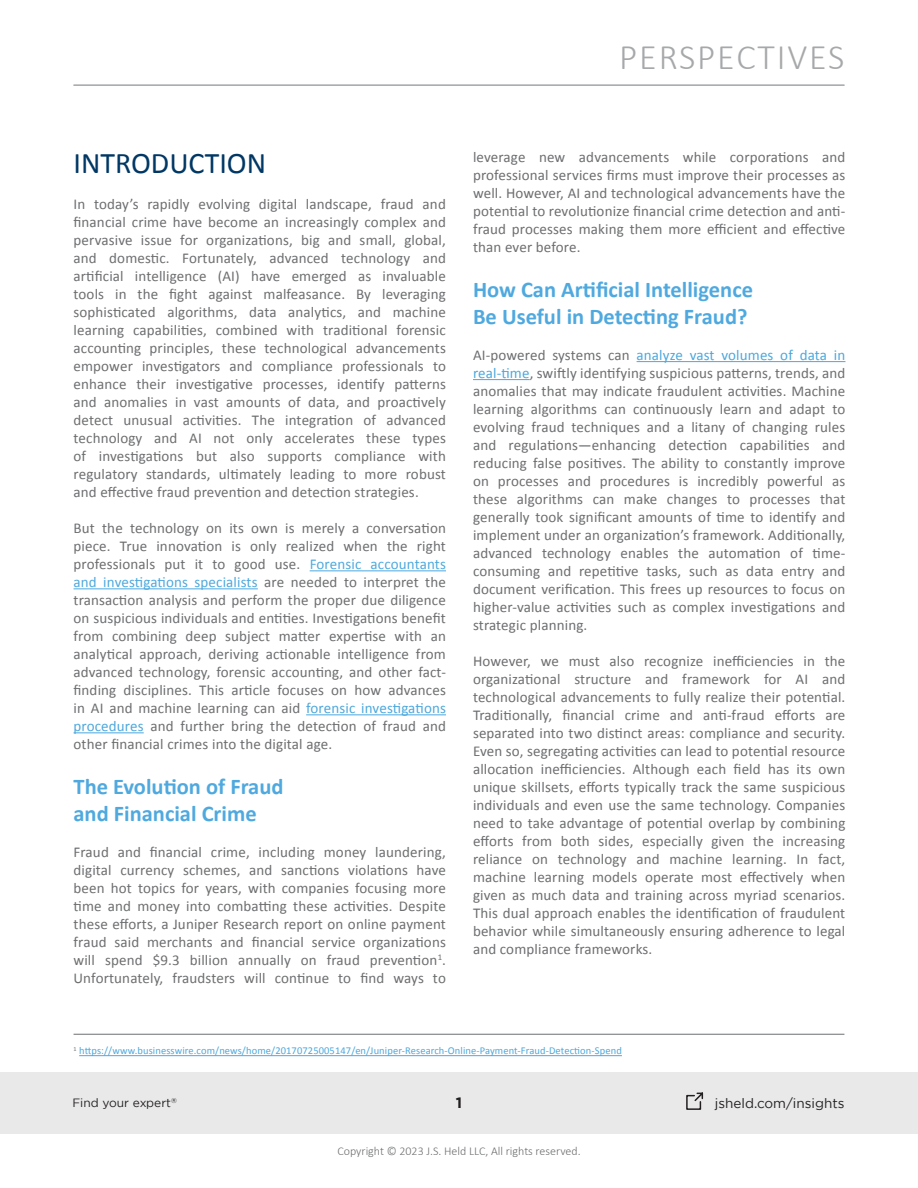
<style>
.page{position:relative;width:918px;height:1188px;background:#fff}
.page>*{position:absolute;margin:0;border:0;box-sizing:border-box;transform-origin:0 0}
.t1{font:300 36px "Calibri";letter-spacing:.05em;color:#a6a8aa}
.Main_Titles{font:30px "Calibri";color:#003764}
.Subtitles{font:700 22.5px/27px "Calibri";color:#4fa9df}
.Text_Styles{font:15px/18px "Calibri";letter-spacing:.01em;color:#6d6e70;text-align:justify}
.t2{font:700 15px "Gotham";color:#231f20}
.t3{font:13.5px "Gotham";color:#231f20}
.t4{font:300 12px "Calibri";color:#6d6e70}
.t5{font:12px "Gotham";color:#241f21}
.t6{font:10.5px "Calibri";letter-spacing:.01em;color:#4da8dd}
.t7{font:7.05px "Gotham";color:#241f21}
.s1{color:#4ea9de}
.s2{color:#4da8dd}
</style>
<div class="page">
<div style="left:0;top:1072px;width:918px;height:62px;background:#e9e9e9"></div>
<svg style="left:686px;top:1092px;width:18px;height:18px"></svg>
<hr style="left:74px;top:85px;width:770px;height:1px;background:#a6a8ab">
<hr style="left:310px;top:570px;width:136px;height:1px;background:#4ea9de">
<hr style="left:74px;top:588px;width:184px;height:1px;background:#4ea9de">
<hr style="left:306px;top:714px;width:140px;height:1px;background:#4da8dd">
<hr style="left:74px;top:732px;width:70px;height:1px;background:#4da8dd">
<hr style="left:637px;top:361px;width:208px;height:1px;background:#4da8dd">
<hr style="left:473px;top:379px;width:57px;height:1px;background:#4da8dd">
<hr style="left:74px;top:1034px;width:770px;height:1px;background:#6d6e70">
<hr style="left:79px;top:1055px;width:543px;height:1px;background:#4da8dd">
<h1 class="t1" style="left:619px;top:35px;width:227px">PERSPECTIVES</h1>
<p class="Main_Titles" style="left:74px;top:145px;width:194px">INTRODUCTION</p>
<p class="Text_Styles" style="left:74px;top:194px;width:374px">In today’s rapidly evolving digital landscape, fraud and financial crime have become an increasingly complex and pervasive issue for organizations, big and small, global, and domestic. Fortunately, advanced technology and artificial intelligence (AI) have emerged as invaluable tools in the fight against malfeasance. By leveraging sophisticated algorithms, data analytics, and machine learning capabilities, combined with traditional forensic accounting principles, these technological advancements empower investigators and compliance professionals to enhance their investigative processes, identify patterns and anomalies in vast amounts of data, and proactively detect unusual activities. The integration of advanced technology and AI not only accelerates these types of investigations but also supports compliance with regulatory standards, ultimately leading to more robust and effective fraud prevention and detection strategies.</p>
<p class="Text_Styles" style="left:74px;top:518px;width:374px">But the technology on its own is merely a conversation piece. True innovation is only realized when the right professionals put it to good use. <span class="s1">Forensic accountants and investigations specialists</span> are needed to interpret the transaction analysis and perform the proper due diligence on suspicious individuals and entities. Investigations benefit from combining deep subject matter expertise with an analytical approach, deriving actionable intelligence from advanced technology, forensic accounting, and other fact&shy;finding disciplines. This article focuses on how advances in AI and machine learning can aid <span class="s2">forensic investigations procedures</span> and further bring the detection of fraud and other financial crimes into the digital age.</p>
<p class="Subtitles" style="left:74px;top:773px;width:211px">The Evolution of Fraud and Financial Crime</p>
<p class="Text_Styles" style="left:74px;top:842px;width:374px">Fraud and financial crime, including money laundering, digital currency schemes, and sanctions violations have been hot topics for years, with companies focusing more time and money into combatting these activities. Despite these efforts, a Juniper Research report on online payment fraud said merchants and financial service organizations will spend $9.3 billion annually on fraud prevention<sup>1</sup>.<br>Unfortunately, fraudsters will continue to find ways to</p>
<p class="Text_Styles" style="left:473px;top:147px;width:374px">leverage new advancements while corporations and professional services firms must improve their processes as well. However, AI and technological advancements have the potential to revolutionize financial crime detection and anti&shy;fraud processes making them more efficient and effective than ever before.</p>
<p class="Subtitles" style="left:473px;top:276px;width:282px">How Can Artificial Intelligence<br>Be Useful in Detecting Fraud?</p>
<p class="Text_Styles" style="left:473px;top:345px;width:374px">AI-powered systems can <span class="s2">analyze vast volumes of data in real-time</span>, swiftly identifying suspicious patterns, trends, and anomalies that may indicate fraudulent activities. Machine learning algorithms can continuously learn and adapt to evolving fraud techniques and a litany of changing rules and regulations—enhancing detection capabilities and reducing false positives. The ability to constantly improve on processes and procedures is incredibly powerful as these algorithms can make changes to processes that generally took significant amounts of time to identify and implement under an organization’s framework. Additionally, advanced technology enables the automation of time&shy;consuming and repetitive tasks, such as data entry and document verification. This frees up resources to focus on higher-value activities such as complex investigations and strategic planning.</p>
<p class="Text_Styles" style="left:473px;top:651px;width:374px">However, we must also recognize inefficiencies in the organizational structure and framework for AI and technological advancements to fully realize their potential.<br>Traditionally, financial crime and anti-fraud efforts are separated into two distinct areas: compliance and security.<br>Even so, segregating activities can lead to potential resource allocation inefficiencies. Although each field has its own unique skillsets, efforts typically track the same suspicious individuals and even use the same technology. Companies need to take advantage of potential overlap by combining efforts from both sides, especially given the increasing reliance on technology and machine learning. In fact, machine learning models operate most effectively when given as much data and training across myriad scenarios.<br>This dual approach enables the identification of fraudulent behavior while simultaneously ensuring adherence to legal and compliance frameworks.</p>
<p class="t6" style="left:74px;top:1044px;width:550px"><sup>1</sup> https://www.businesswire.com/news/home/20170725005147/en/Juniper-Research-Online-Payment-Fraud-Detection-Spend</p>
<p class="t5" style="left:72px;top:1096px;width:100px">Find your expert</p>
<p class="t2" style="left:456px;top:1093px;width:8px">1</p>
<p class="t3" style="left:715px;top:1095px;width:131px">jsheld.com/insights</p>
<p class="t7" style="left:171px;top:1096px;width:7px">®</p>
<p class="t4" style="left:337px;top:1144px;width:245px">Copyright © 2023 J.S. Held LLC, All rights reserved.</p>
</div>
